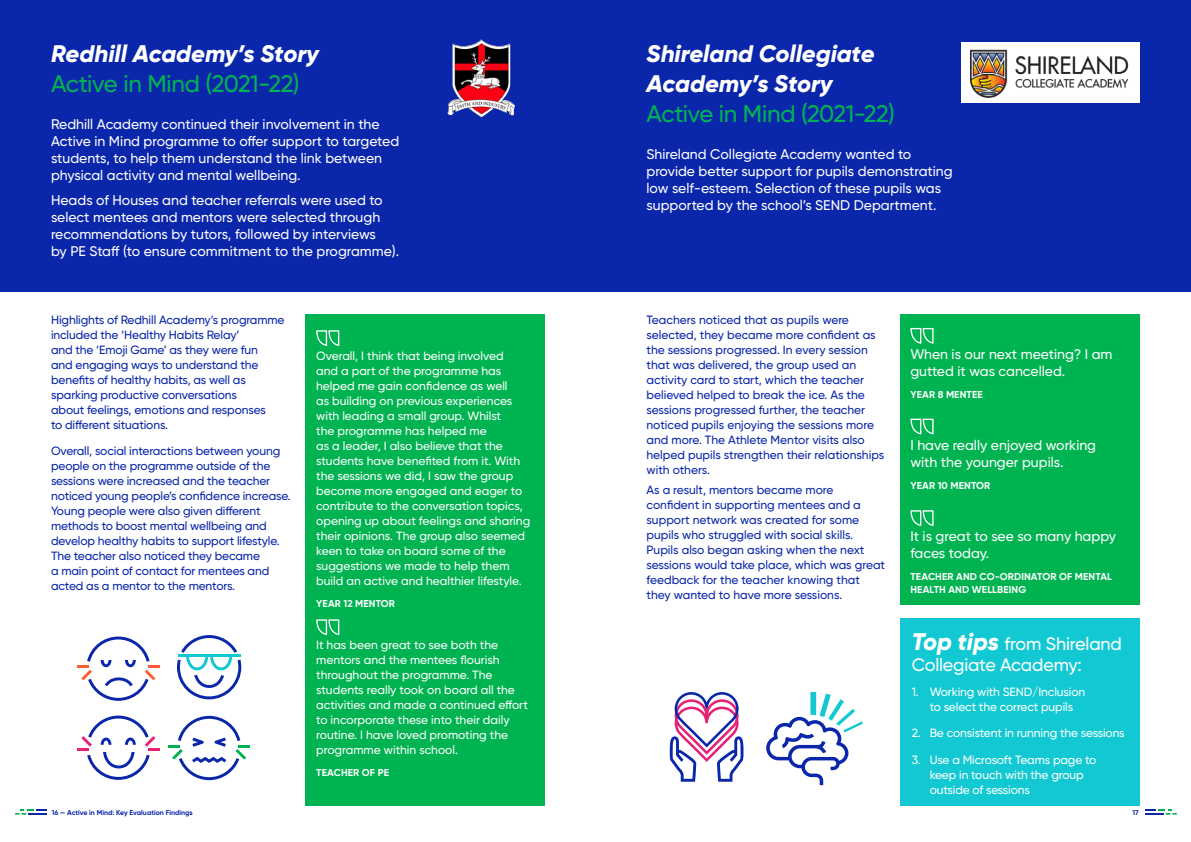
<style>
.page{position:relative;width:1191px;height:842px;background:#fff}
.page>*{position:absolute;margin:0;border:0;box-sizing:border-box;transform-origin:0 0}
.Heading_24_30{font:italic 800 24px/30px "Gilroy";letter-spacing:-.005em;color:#fff}
.Heading_24_30-2{font:500 24px "Gilroy";letter-spacing:-.015em;color:#00b351}
.Heading_24_30-3{font:500 18px/21px "Gilroy";letter-spacing:-.01em;color:#fff}
.body{font:500 14px/17px "Gilroy";color:#fff}
.body-2{font:500 12px/15px "Gilroy";letter-spacing:-.01em;color:#0a26aa}
.body-3{font:500 12px/15px "Gilroy";color:#fff}
.body-4{font:700 10px/13px "Gilroy";letter-spacing:.01em;color:#fff}
.t1{font:700 7px "Gilroy";color:#0a26aa}
.s1{font-weight:800;font-style:italic;font-size:24px}
</style>
<div class="page">
<svg style="left:1145px;top:810px;width:31px;height:5px"></svg>
<svg style="left:15px;top:810px;width:32px;height:5px"></svg>
<div style="left:595px;top:0;width:596px;height:292px;background:#0a26aa"></div>
<div style="left:900px;top:314px;width:240px;height:291px;background:#00b351"></div>
<div style="left:900px;top:619px;width:240px;height:187px;background:#12c9d3"></div>
<svg style="left:910px;top:510px;width:23px;height:16px"></svg>
<svg style="left:910px;top:328px;width:23px;height:16px"></svg>
<svg style="left:910px;top:419px;width:23px;height:15px"></svg>
<div style="left:961px;top:43px;width:179px;height:60px;background:#fff"></div>
<img style="left:969px;top:49px;width:160px;height:48px">
<svg style="left:669px;top:692px;width:74px;height:90px"></svg>
<svg style="left:766px;top:692px;width:97px;height:93px"></svg>
<div style="left:0;top:0;width:595px;height:292px;background:#0a26aa"></div>
<div style="left:305px;top:314px;width:239px;height:492px;background:#00b351"></div>
<img style="left:447px;top:40px;width:68px;height:77px">
<svg style="left:316px;top:330px;width:23px;height:16px"></svg>
<svg style="left:316px;top:619px;width:23px;height:16px"></svg>
<svg style="left:168px;top:716px;width:82px;height:64px"></svg>
<svg style="left:77px;top:715px;width:83px;height:65px"></svg>
<svg style="left:177px;top:635px;width:64px;height:64px"></svg>
<hr style="left:178px;top:654px;width:62px;height:3px;background:#12c9d3">
<svg style="left:77px;top:636px;width:83px;height:65px"></svg>
<h1 class="Heading_24_30" style="left:51px;top:38px;width:269px">Redhill Academy’s Story</h1>
<p class="Heading_24_30-2" style="left:51px;top:69px;width:250px">Active in Mind (2021-22)</p>
<p class="body" style="left:51px;top:115px;width:350px">Redhill Academy continued their involvement in the Active in Mind programme to offer support to targeted students, to help them understand the link between physical activity and mental wellbeing.</p>
<p class="body" style="left:51px;top:191px;width:350px">Heads of Houses and teacher referrals were used to select mentees and mentors were selected through recommendations by tutors, followed by interviews<br>by PE Staff (to ensure commitment to the programme).</p>
<p class="body-2" style="left:51px;top:312px;width:235px">Highlights of Redhill Academy’s programme included the ‘Healthy Habits Relay’<br>and the ‘Emoji Game’ as they were fun<br>and engaging ways to understand the benefits of healthy habits, as well as sparking productive conversations<br>about feelings, emotions and responses<br>to different situations.</p>
<p class="body-2" style="left:51px;top:443px;width:241px">Overall, social interactions between young people on the programme outside of the sessions were increased and the teacher noticed young people’s confidence increase.<br>Young people were also given different methods to boost mental wellbeing and develop healthy habits to support lifestyle.<br>The teacher also noticed they became<br>a main point of contact for mentees and acted as a mentor to the mentors.</p>
<p class="body-3" style="left:316px;top:348px;width:216px">Overall, I think that being involved<br>and a part of the programme has helped me gain confidence as well<br>as building on previous experiences with leading a small group. Whilst<br>the programme has helped me<br>as a leader, I also believe that the students have benefited from it. With the sessions we did, I saw the group become more engaged and eager to contribute to the conversation topics, opening up about feelings and sharing their opinions. The group also seemed keen to take on board some of the suggestions we made to help them build an active and healthier lifestyle.</p>
<p class="body-4" style="left:316px;top:597px;width:80px">YEAR 12 MENTOR</p>
<p class="body-3" style="left:316px;top:637px;width:213px">It has been great to see both the mentors and the mentees flourish throughout the programme. The students really took on board all the activities and made a continued effort to incorporate these into their daily routine. I have loved promoting the programme within school.</p>
<p class="body-4" style="left:316px;top:766px;width:74px">TEACHER OF PE</p>
<p class="Heading_24_30" style="left:646px;top:38px;width:230px">Shireland Collegiate<br>Academy’s Story</p>
<p class="Heading_24_30-2" style="left:646px;top:99px;width:250px">Active in Mind (2021-22)</p>
<p class="body" style="left:646px;top:145px;width:308px">Shireland Collegiate Academy wanted to provide better support for pupils demonstrating low self-esteem. Selection of these pupils was supported by the school’s SEND Department.</p>
<p class="body-2" style="left:646px;top:312px;width:239px">Teachers noticed that as pupils were selected, they became more confident as the sessions progressed. In every session that was delivered, the group used an activity card to start, which the teacher believed helped to break the ice. As the sessions progressed further, the teacher noticed pupils enjoying the sessions more and more. The Athlete Mentor visits also helped pupils strengthen their relationships with others.</p>
<p class="body-2" style="left:646px;top:482px;width:240px">As a result, mentors became more confident in supporting mentees and a support network was created for some pupils who struggled with social skills.<br>Pupils also began asking when the next sessions would take place, which was great feedback for the teacher knowing that they wanted to have more sessions.</p>
<p class="body" style="left:910px;top:346px;width:204px">When is our next meeting? I am gutted it was cancelled.</p>
<p class="body-4" style="left:910px;top:388px;width:74px">YEAR 8 MENTEE</p>
<p class="body" style="left:910px;top:436px;width:187px">I have really enjoyed working with the younger pupils.</p>
<p class="body-4" style="left:910px;top:479px;width:81px">YEAR 10 MENTOR</p>
<p class="body" style="left:910px;top:528px;width:207px">It is great to see so many happy faces today.</p>
<p class="body-4" style="left:910px;top:570px;width:203px">TEACHER AND CO-ORDINATOR OF MENTAL<br>HEALTH AND WELLBEING</p>
<p class="Heading_24_30-3" style="left:911px;top:633px;width:212px"><span class="s1">Top tips</span> from Shireland<br>Collegiate Academy:</p>
<p class="body-3" style="left:911px;top:684px;width:175px;text-align:center">1. Working with SEND/Inclusion to select the correct pupils</p>
<p class="body-3" style="left:911px;top:726px;width:215px">2. Be consistent in running the sessions</p>
<p class="body-3" style="left:929px;top:752px;width:168px;text-indent:-18px">3. Use a Microsoft Teams page to keep in touch with the group outside of sessions</p>
<p class="t1" style="left:52px;top:808px;width:143px">16 — Active in Mind: Key Evaluation Findings</p>
<p class="t1" style="left:1132px;top:808px;width:8px">17</p>
</div>
